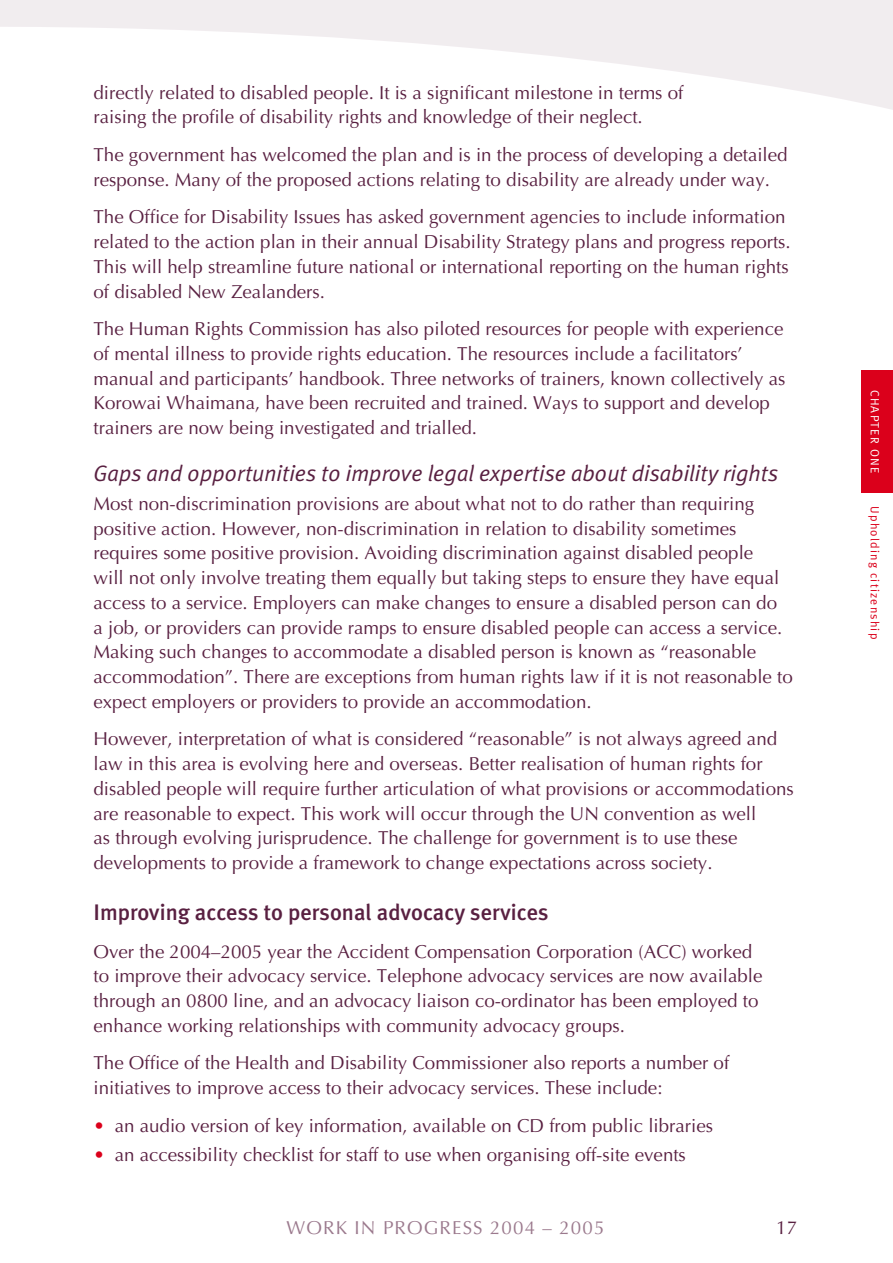
<style>
.page{position:relative;width:893px;height:1263px;background:#fff}
.page>*{position:absolute;margin:0;border:0;box-sizing:border-box;transform-origin:0 0}
.t1{font:italic 22.5px "Meta Plus Normal";color:#592041}
.t2{font:500 22.5px "Meta Plus";color:#592041}
.t3{font:18.75px/24.8px "Optima Maori";color:#592041}
.t4{font:18.75px "Optima Maori";letter-spacing:.06em;color:#9b798d}
.t5{font:18.75px/29px "Optima";color:#db001b}
.t6{font:12px "Meta Maori Normal";letter-spacing:.1em;color:#db001b}
.t7{font:12px "Meta Maori Normal";letter-spacing:.1em;color:#fff}
</style>
<div class="page">
<svg style="left:0;top:0;width:893px;height:110px"></svg>
<div style="left:861px;top:370px;width:32px;height:123px;background:#db001b"></div>
<p class="t3" style="left:94px;top:80px;width:591px">directly related to disabled people. It is a significant milestone in terms of raising the profile of disability rights and knowledge of their neglect.</p>
<p class="t3" style="left:94px;top:143px;width:696px">The government has welcomed the plan and is in the process of developing a detailed response. Many of the proposed actions relating to disability are already under way.</p>
<p class="t3" style="left:94px;top:205px;width:699px">The Office for Disability Issues has asked government agencies to include information related to the action plan in their annual Disability Strategy plans and progress reports.<br>This will help streamline future national or international reporting on the human rights of disabled New Zealanders.</p>
<p class="t3" style="left:94px;top:317px;width:693px">The Human Rights Commission has also piloted resources for people with experience of mental illness to provide rights education. The resources include a facilitators’ manual and participants’ handbook. Three networks of trainers, known collectively as Korowai Whaimana, have been recruited and trained. Ways to support and develop trainers are now being investigated and trialled.</p>
<p class="t1" style="left:94px;top:460px;width:686px">Gaps and opportunities to improve legal expertise about disability rights</p>
<p class="t3" style="left:94px;top:491px;width:701px">Most non-discrimination provisions are about what not to do rather than requiring positive action. However, non-discrimination in relation to disability sometimes requires some positive provision. Avoiding discrimination against disabled people<br>will not only involve treating them equally but taking steps to ensure they have equal access to a service. Employers can make changes to ensure a disabled person can do<br>a job, or providers can provide ramps to ensure disabled people can access a service.<br>Making such changes to accommodate a disabled person is known as “reasonable accommodation”. There are exceptions from human rights law if it is not reasonable to expect employers or providers to provide an accommodation.</p>
<p class="t3" style="left:94px;top:727px;width:702px">However, interpretation of what is considered “reasonable” is not always agreed and law in this area is evolving here and overseas. Better realisation of human rights for disabled people will require further articulation of what provisions or accommodations are reasonable to expect. This work will occur through the UN convention as well<br>as through evolving jurisprudence. The challenge for government is to use these developments to provide a framework to change expectations across society.</p>
<p class="t2" style="left:94px;top:899px;width:457px">Improving access to personal advocacy services</p>
<p class="t3" style="left:94px;top:939px;width:670px">Over the 2004–2005 year the Accident Compensation Corporation (ACC) worked to improve their advocacy service. Telephone advocacy services are now available through an 0800 line, and an advocacy liaison co-ordinator has been employed to enhance working relationships with community advocacy groups.</p>
<p class="t3" style="left:94px;top:1051px;width:637px">The Office of the Health and Disability Commissioner also reports a number of initiatives to improve access to their advocacy services. These include:</p>
<p class="t3" style="left:115px;top:1111px;width:600px;line-height:29px">an audio version of key information, available on CD from public libraries an accessibility checklist for staff to use when organising off-site events</p>
<p class="t5" style="left:94px;top:1111px;width:13px">• •</p>
<p class="t4" style="left:286px;top:1216px;width:319px">WORK IN PROGRESS 2004 – 2005</p>
<p class="t3" style="left:776px;top:1215px;width:22px">17</p>
<p class="t7" style="left:882px;top:390px;width:85px;rotate:90deg">CHAPTER O NE</p>
<p class="t6" style="left:882px;top:506px;width:134px;rotate:90deg">Upholding citizenship</p>
</div>
